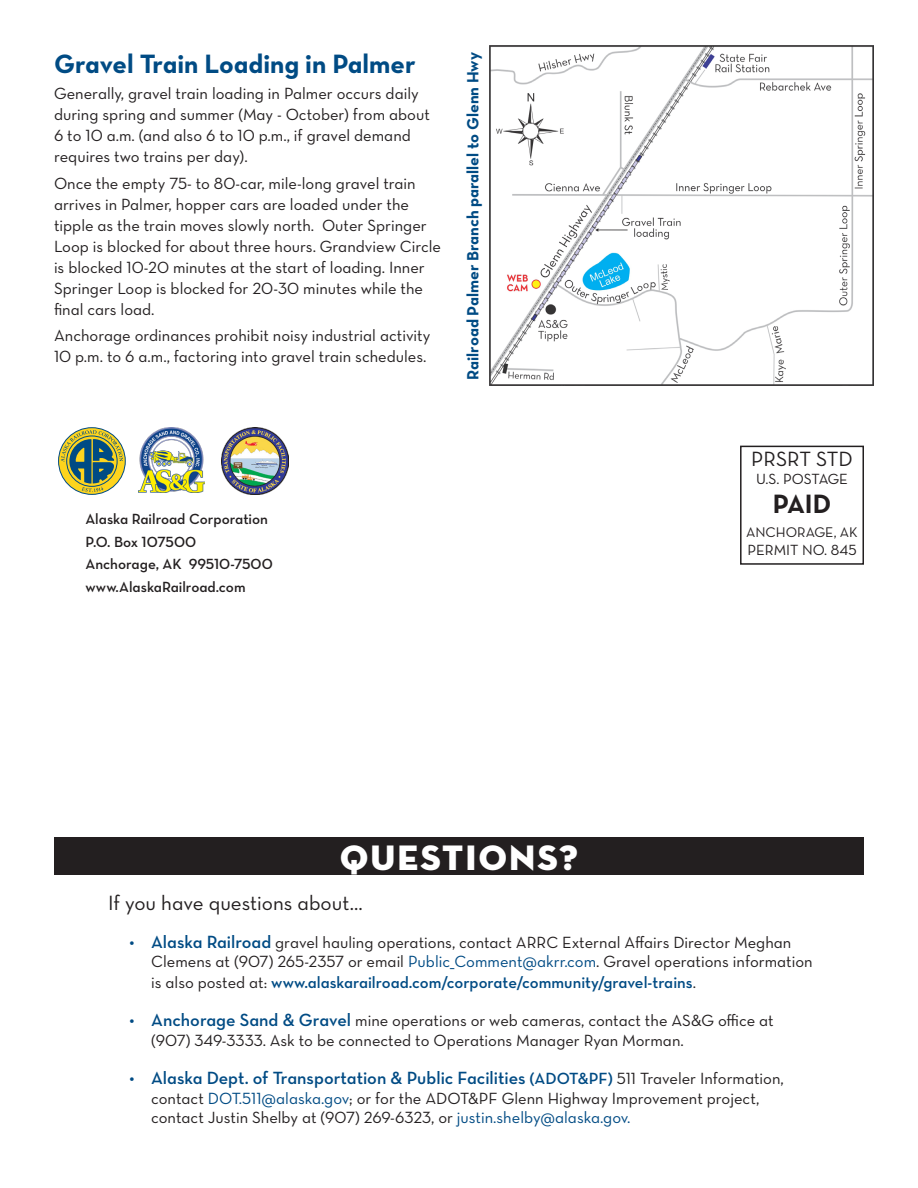
<style>
.page{position:relative;width:918px;height:1188px;background:#fff}
.page>*{position:absolute;margin:0;border:0;box-sizing:border-box;transform-origin:0 0}
.t1{font:36px "Neutra Disp Titling";letter-spacing:.06em;color:#fff}
.t2{font:27px "Neutra Text Bold Alt";color:#004b84}
.t3{font:27px "Neutra Text Bold Alt";color:#231f20}
.t4{font:21px "Neutra Text Book Alt";color:#231f20}
.t5{font:18px "Neutra Text Demi Alt";color:#004b84}
.t6{font:16.5px/21px "Neutra Text Book Alt";color:#231f20}
.t7{font:16.5px "Neutra Text Bold Alt";color:#004b84}
.t8{font:15px "Neutra Text Demi Alt";color:#231f20}
.t9{font:15px "Neutra Text Book Alt";color:#231f20}
.t10{font:14.25px "Neutra Text Book Alt";color:#231f20}
.s1{font-family:"Neutra Text Demi Alt";font-size:18px;color:#004b84}
.s2{color:#004b84}
.s3{font-family:"Neutra Text Demi Alt";color:#004b84}
.s4{font-size:16.5px}
.s5{font-family:"Neutra Text Book Alt";font-size:16.5px;color:#231f20}
</style>
<div class="page">
<div style="left:740px;top:446px;width:124px;height:119px;border:2px solid #231f20"></div>
<div style="left:58px;top:427px;width:68px;height:68px;border:1px solid #004b84;border-radius:50%"></div>
<svg style="left:61px;top:430px;width:62px;height:62px;background:#8f9d64"></svg>
<img style="left:138px;top:428px;width:67px;height:65px">
<img style="left:222px;top:428px;width:67px;height:66px">
<div style="left:54px;top:837px;width:810px;height:38px;background:#231f20"></div>
<img style="left:490px;top:45px;width:383px;height:340px">
<p class="t2" style="left:54px;top:47px;width:363px">Gravel Train Loading in Palmer</p>
<p class="t6" style="left:54px;top:83px;width:377px">Generally, gravel train loading in Palmer occurs daily during spring and summer (May - October) from about 6 to 10 a.m. (and also 6 to 10 p.m., if gravel demand requires two trains per day).</p>
<p class="t6" style="left:54px;top:172px;width:389px">Once the empty 75- to 80-car, mile-long gravel train arrives in Palmer, hopper cars are loaded under the tipple as the train moves slowly north. Outer Springer Loop is blocked for about three hours. Grandview Circle is blocked 10-20 minutes at the start of loading. Inner Springer Loop is blocked for 20-30 minutes while the final cars load.</p>
<p class="t6" style="left:54px;top:325px;width:378px">Anchorage ordinances prohibit noisy industrial activity<br>10 p.m. to 6 a.m., factoring into gravel train schedules.</p>
<p class="t7" style="left:463px;top:380px;width:329px;rotate:-90deg">Railroad Palmer Branch parallel to Glenn Hwy</p>
<p class="t8" style="left:86px;top:510px;width:184px">Alaska Railroad Corporation</p>
<p class="t8" style="left:86px;top:532px;width:112px">P.O. Box 107500</p>
<p class="t8" style="left:86px;top:555px;width:189px">Anchorage, AK 99510-7500</p>
<p class="t8" style="left:86px;top:577px;width:162px">www.AlaskaRailroad.com</p>
<p class="t1" style="left:340px;top:835px;width:239px">QUESTIONS?</p>
<p class="t4" style="left:751px;top:446px;width:103px">PRSRT STD</p>
<p class="t9" style="left:756px;top:470px;width:93px">U.S. POSTAGE</p>
<p class="t3" style="left:773px;top:487px;width:60px">PAID</p>
<p class="t10" style="left:746px;top:523px;width:113px">ANCHORAGE, AK</p>
<p class="t9" style="left:747px;top:540px;width:111px">PERMIT NO. 845</p>
<p class="t4" style="left:108px;top:890px;width:256px">If you have questions about…</p>
<p class="t6" style="left:151px;top:931px;width:663px;line-height:20.4px;text-indent:-22px"><span class="s1">• Alaska Railroad</span> gravel hauling operations, contact ARRC External Affairs Director Meghan<br>Clemens at (907) 265-2357 or email <span class="s2">Public_Comment@akrr.com</span>. Gravel operations information is also posted at: <span class="s3">www.alaskarailroad.com/corporate/community/gravel-trains</span>.</p>
<p class="t6" style="left:151px;top:1010px;width:624px;line-height:19.8px;text-indent:-22px"><span class="s1">• Anchorage Sand &amp; Gravel</span> mine operations or web cameras, contact the AS&amp;G office at (907) 349-3333. Ask to be connected to Operations Manager Ryan Morman.</p>
<p class="t5" style="left:130px;top:1067px;width:656px">• Alaska Dept. of Transportation &amp; Public Facilities <span class="s4">(ADOT&amp;PF)</span> <span class="s5">511 Traveler Information,</span></p>
<p class="t6" style="left:151px;top:1088px;width:610px;line-height:19.8px">contact <span class="s2">DOT.511@alaska.gov</span>; or for the ADOT&amp;PF Glenn Highway Improvement project, contact Justin Shelby at (907) 269-6323, or <span class="s2">justin.shelby@alaska.gov.</span></p>
</div>
